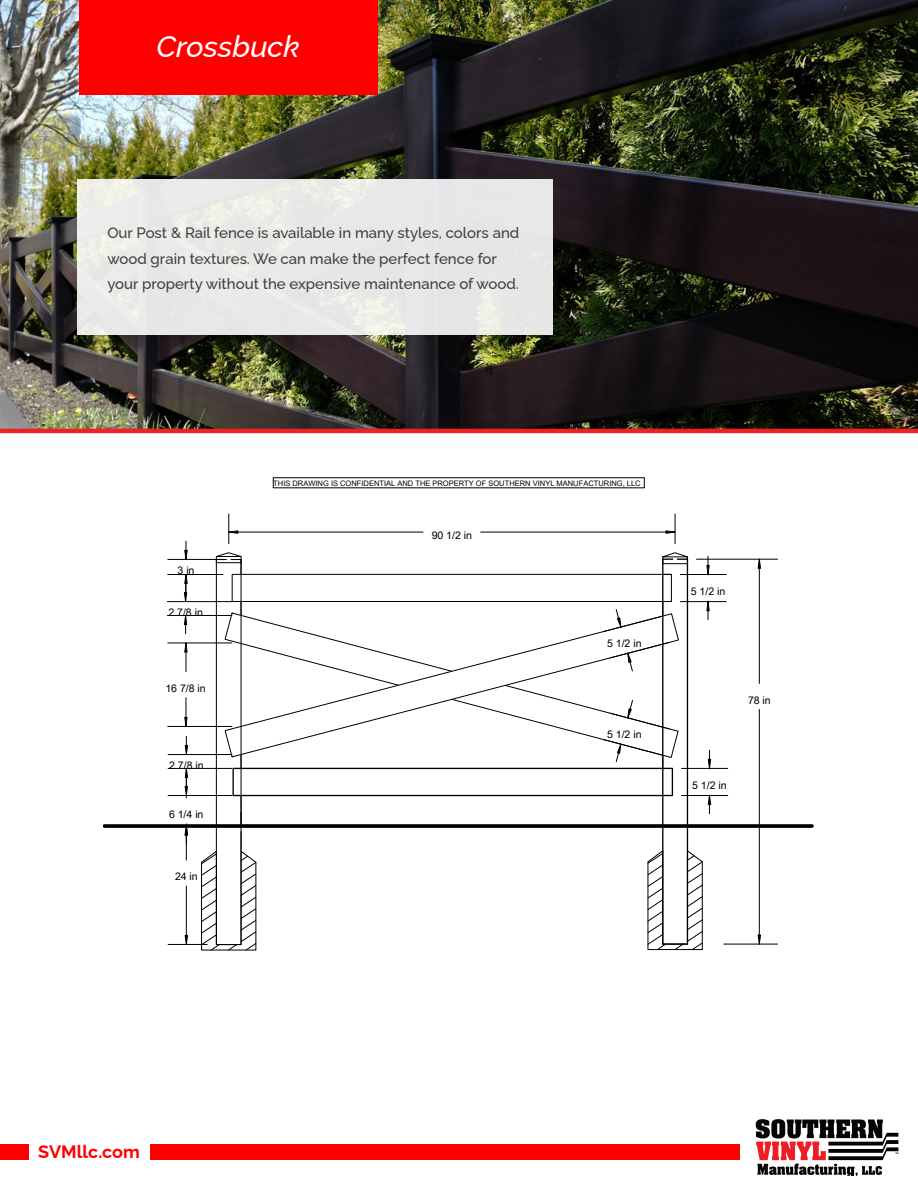
<style>
.page{position:relative;width:918px;height:1188px;background:#fff}
.page>*{position:absolute;margin:0;border:0;box-sizing:border-box;transform-origin:0 0}
.t1{font:italic 100 29.7px "Raleway";color:#fff}
.t2{font:100 18px "Raleway";color:#f00}
.t3{font:100 15px/25.5px "Raleway";color:#3e3e3f}
.t4{font:10.65px "Arial Unicode MS Win Char Set FFFF H2";letter-spacing:-.005em;color:#000}
.t5{font:7.5px "Arial Unicode MS Win Char Set FFFF H2";color:#000}
</style>
<div class="page">
<img style="left:0;top:0;width:918px;height:433px">
<div style="left:77px;top:179px;width:476px;height:155px;background:#e9e8e8"></div>
<div style="left:79px;top:0;width:299px;height:95px;background:#f00"></div>
<hr style="left:216px;top:560px;width:1px;height:385px;background:#000">
<svg style="left:216px;top:552px;width:28px;height:22px"></svg>
<svg style="left:104px;top:824px;width:708px;height:4px;background:#161616"></svg>
<div style="left:232px;top:574px;width:440px;height:28px;border:1px solid #000"></div>
<div style="left:232px;top:768px;width:441px;height:28px;border:1px solid #000"></div>
<svg style="left:201px;top:832px;width:56px;height:119px"></svg>
<svg style="left:224px;top:613px;width:455px;height:145px"></svg>
<hr style="left:241px;top:560px;width:1px;height:385px;background:#000">
<hr style="left:687px;top:559px;width:1px;height:385px;background:#000">
<hr style="left:662px;top:559px;width:1px;height:385px;background:#000">
<svg style="left:662px;top:552px;width:27px;height:12px"></svg>
<svg style="left:647px;top:850px;width:56px;height:100px"></svg>
<hr style="left:680px;top:574px;width:46px;height:1px;background:#000">
<hr style="left:680px;top:601px;width:46px;height:1px;background:#000">
<svg style="left:706px;top:601px;width:4px;height:19px"></svg>
<svg style="left:706px;top:556px;width:4px;height:20px"></svg>
<hr style="left:681px;top:768px;width:47px;height:1px;background:#000">
<hr style="left:681px;top:795px;width:47px;height:1px;background:#000">
<svg style="left:708px;top:796px;width:3px;height:18px"></svg>
<svg style="left:708px;top:750px;width:3px;height:19px"></svg>
<hr style="left:168px;top:559px;width:55px;height:1px;background:#000">
<hr style="left:168px;top:574px;width:55px;height:1px;background:#000">
<svg style="left:184px;top:541px;width:4px;height:19px"></svg>
<hr style="left:167px;top:601px;width:65px;height:1px;background:#000">
<hr style="left:167px;top:615px;width:65px;height:1px;background:#000">
<svg style="left:184px;top:616px;width:3px;height:18px"></svg>
<svg style="left:184px;top:575px;width:4px;height:27px"></svg>
<hr style="left:168px;top:643px;width:64px;height:1px;background:#000">
<hr style="left:168px;top:726px;width:64px;height:1px;background:#000">
<svg style="left:184px;top:642px;width:4px;height:30px"></svg>
<svg style="left:184px;top:698px;width:4px;height:28px"></svg>
<hr style="left:168px;top:754px;width:64px;height:1px;background:#000">
<hr style="left:168px;top:768px;width:64px;height:1px;background:#000">
<svg style="left:185px;top:736px;width:3px;height:19px"></svg>
<hr style="left:168px;top:944px;width:39px;height:1px;background:#000">
<hr style="left:186px;top:886px;width:1px;height:49px;background:#000">
<svg style="left:185px;top:935px;width:3px;height:10px"></svg>
<hr style="left:229px;top:514px;width:1px;height:30px;background:#000">
<hr style="left:675px;top:514px;width:1px;height:30px;background:#000">
<hr style="left:238px;top:532px;width:185px;height:1px;background:#000">
<hr style="left:481px;top:532px;width:185px;height:1px;background:#000">
<svg style="left:228px;top:530px;width:10px;height:4px"></svg>
<svg style="left:665px;top:530px;width:11px;height:4px"></svg>
<hr style="left:696px;top:559px;width:82px;height:1px;background:#000">
<hr style="left:724px;top:944px;width:54px;height:1px;background:#000">
<hr style="left:759px;top:568px;width:1px;height:115px;background:#000">
<hr style="left:759px;top:709px;width:1px;height:226px;background:#000">
<svg style="left:758px;top:559px;width:3px;height:10px"></svg>
<svg style="left:758px;top:934px;width:3px;height:11px"></svg>
<hr style="left:168px;top:795px;width:64px;height:1px;background:#000">
<hr style="left:168px;top:826px;width:64px;height:1px;background:#000">
<svg style="left:185px;top:824px;width:3px;height:36px"></svg>
<svg style="left:185px;top:768px;width:3px;height:30px"></svg>
<svg style="left:603px;top:601px;width:60px;height:31px"></svg>
<svg style="left:610px;top:642px;width:60px;height:30px"></svg>
<svg style="left:603px;top:739px;width:60px;height:29px"></svg>
<svg style="left:610px;top:700px;width:60px;height:29px"></svg>
<div style="left:150px;top:1144px;width:590px;height:15px;background:#f00"></div>
<svg style="left:756px;top:1119px;width:142px;height:56px"></svg>
<div style="left:0;top:1144px;width:28px;height:15px;background:#f00"></div>
<p class="t1" style="left:157px;top:23px;width:145px">Crossbuck</p>
<p class="t3" style="left:107px;top:219px;width:413px">Our Post &amp; Rail fence is available in many styles, colors and wood grain textures. We can make the perfect fence for your property without the expensive maintenance of wood.</p>
<p class="t4" style="left:178px;top:563px;width:18px">3 in</p>
<p class="t4" style="left:168px;top:604px;width:36px">2 7/8 in</p>
<p class="t4" style="left:165px;top:680px;width:42px">16 7/8 in</p>
<p class="t4" style="left:169px;top:757px;width:36px">2 7/8 in</p>
<p class="t4" style="left:169px;top:807px;width:36px">6 1/4 in</p>
<p class="t4" style="left:175px;top:869px;width:24px">24 in</p>
<p class="t5" style="left:273px;top:478px;width:369px">THIS DRAWING IS CONFIDENTIAL AND THE PROPERTY OF SOUTHERN VINYL MANUFACTURING, LLC</p>
<p class="t4" style="left:432px;top:528px;width:42px">90 1/2 in</p>
<p class="t4" style="left:607px;top:636px;width:36px">5 1/2 in</p>
<p class="t4" style="left:607px;top:727px;width:36px">5 1/2 in</p>
<p class="t4" style="left:691px;top:584px;width:36px">5 1/2 in</p>
<p class="t4" style="left:748px;top:692px;width:24px">78 in</p>
<p class="t4" style="left:692px;top:778px;width:36px">5 1/2 in</p>
<p class="t2" style="left:38px;top:1137px;width:103px">SVMllc.com</p>
</div>
